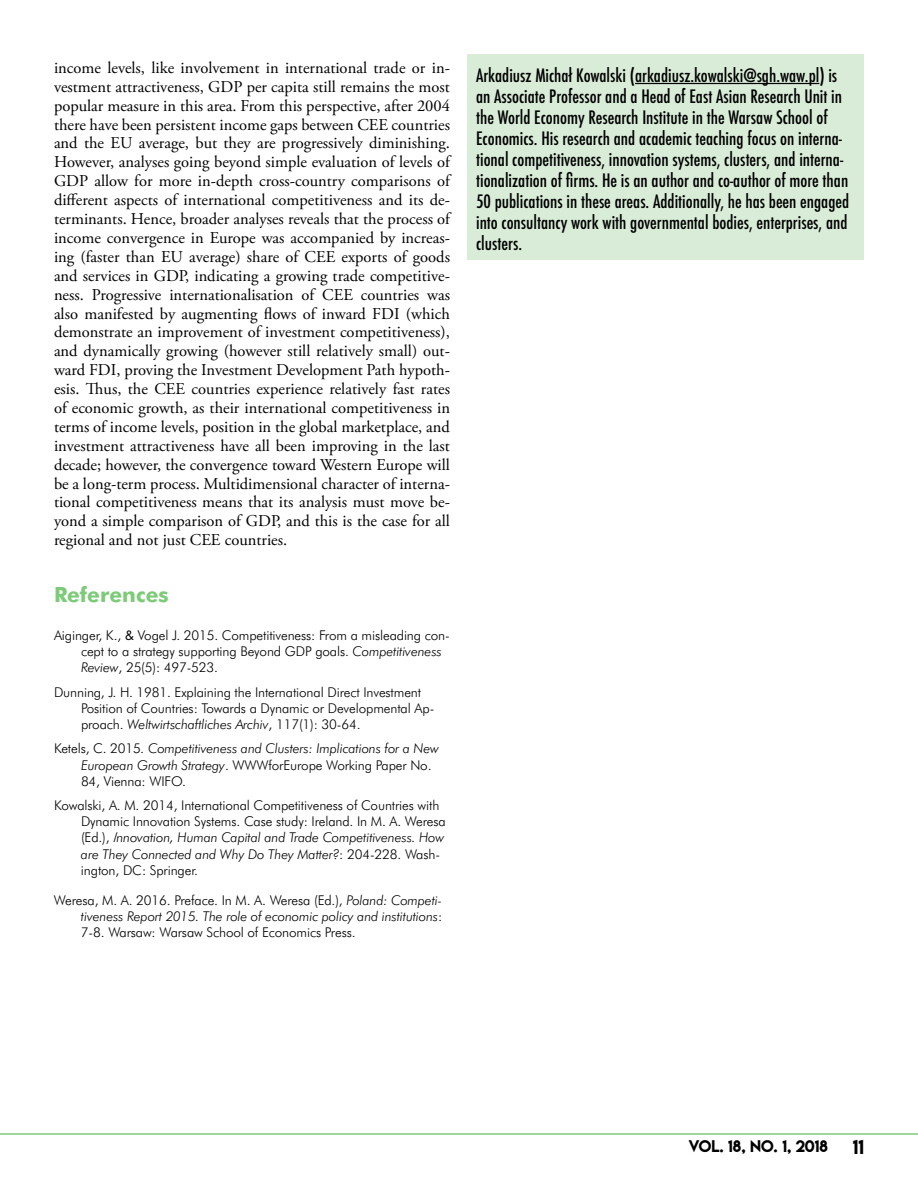
<style>
.page{position:relative;width:918px;height:1188px;background:#fff}
.page>*{position:absolute;margin:0;border:0;box-sizing:border-box;transform-origin:0 0}
.t1{font:700 21px "Futura BT";color:#7dcb78}
.t2{font:500 condensed 18px/21px "Futura";color:#000}
.t3{font:18px "Lemon Milk";color:#000}
.t4{font:16.5px/18.9px "Adobe Garamond Pro";color:#000;text-align:justify}
.t5{font:15px "Lemon Milk";color:#000}
.t6{font:300 13.5px/16.2px "Futura BT";letter-spacing:-.01em;color:#000}
.t7{font:italic 300 13.5px/16.2px "Futura BT";letter-spacing:-.01em;color:#000}
.s1{font-weight:400}
.s2{font-style:italic}
.s3{font-style:normal}
</style>
<div class="page">
<hr style="left:0;top:1133px;width:918px;height:2px;background:#7dcb78">
<div style="left:467px;top:54px;width:397px;height:205px;background:#d8ecd7"></div>
<hr style="left:635px;top:83px;width:184px;height:1px;background:#000">
<p class="t4" style="left:54px;top:59px;width:398px">income levels, like involvement in international trade or in&shy;vestment attractiveness, GDP per capita still remains the most popular measure in this area. From this perspective, after 2004 there have been persistent income gaps between CEE countries and the EU average, but they are progressively diminishing.<br>However, analyses going beyond simple evaluation of levels of GDP allow for more in-depth cross-country comparisons of different aspects of international competitiveness and its de&shy;terminants. Hence, broader analyses reveals that the process of income convergence in Europe was accompanied by increas&shy;ing (faster than EU average) share of CEE exports of goods and services in GDP, indicating a growing trade competitive&shy;ness. Progressive internationalisation of CEE countries was also manifested by augmenting flows of inward FDI (which demonstrate an improvement of investment competitiveness), and dynamically growing (however still relatively small) out&shy;ward FDI, proving the Investment Development Path hypoth&shy;esis. Thus, the CEE countries experience relatively fast rates of economic growth, as their international competitiveness in terms of income levels, position in the global marketplace, and investment attractiveness have all been improving in the last decade; however, the convergence toward Western Europe will be a long-term process. Multidimensional character of interna&shy;tional competitiveness means that its analysis must move be&shy;yond a simple comparison of GDP, and this is the case for all regional and not just CEE countries.</p>
<p class="t1" style="left:54px;top:582px;width:116px">References</p>
<p class="t6" style="left:81px;top:627px;width:370px;text-indent:-27px">Aiginger, K., <span class="s1">&amp;</span> Vogel J. 2015. Competitiveness: From a misleading con&shy;cept to a strategy supporting Beyond GDP goals. <span class="s2">Competitiveness<br>Review</span>, 25(5): 497-523.</p>
<p class="t6" style="left:81px;top:684px;width:355px;text-indent:-27px">Dunning, J. H. 1981. Explaining the International Direct Investment<br>Position of Countries: Towards a Dynamic or Developmental Ap&shy;proach. <span class="s2">Weltwirtschaftliches Archiv</span>, 117(1): 30-64.</p>
<p class="t7" style="left:81px;top:740px;width:359px;text-indent:-27px"><span class="s3">Ketels, C. 2015</span>. Competitiveness and Clusters: Implications for a New<br>European Growth Strategy<span class="s3">. WWWforEurope Working Paper No.<br>84, Vienna: WIFO.</span></p>
<p class="t6" style="left:81px;top:797px;width:366px;text-indent:-27px">Kowalski, A. M. 2014, International Competitiveness of Countries with Dynamic Innovation Systems. Case study: Ireland. In M. A. Weresa (Ed.), <span class="s2">Innovation, Human Capital and Trade Competitiveness. How are They Connected and Why Do They Matter?</span>: 204-228. Wash&shy;ington, DC: Springer.</p>
<p class="t6" style="left:81px;top:891px;width:363px;text-align:justify;text-indent:-27px">Weresa, M. A. 2016. Preface. In M. A. Weresa (Ed.), <span class="s2">Poland: Competi&shy;tiveness Report 2015. The role of economic policy and institutions</span>:<br>7-8. Warsaw: Warsaw School of Economics Press.</p>
<p class="t2" style="left:476px;top:65px;width:375px">Arkadiusz Michał Kowalski (arkadiusz.kowalski@sgh.waw.pl) is an Associate Professor and a Head of East Asian Research Unit in the World Economy Research Institute in the Warsaw School of Economics. His research and academic teaching focus on interna&shy;tional competitiveness, innovation systems, clusters, and interna&shy;tionalization of firms. He is an author and co-author of more than 50 publications in these areas. Additionally, he has been engaged into consultancy work with governmental bodies, enterprises, and clusters.</p>
<p class="t5" style="left:689px;top:1135px;width:141px">VOL. 18, NO. 1, 2018</p>
<p class="t3" style="left:853px;top:1134px;width:13px">11</p>
</div>
